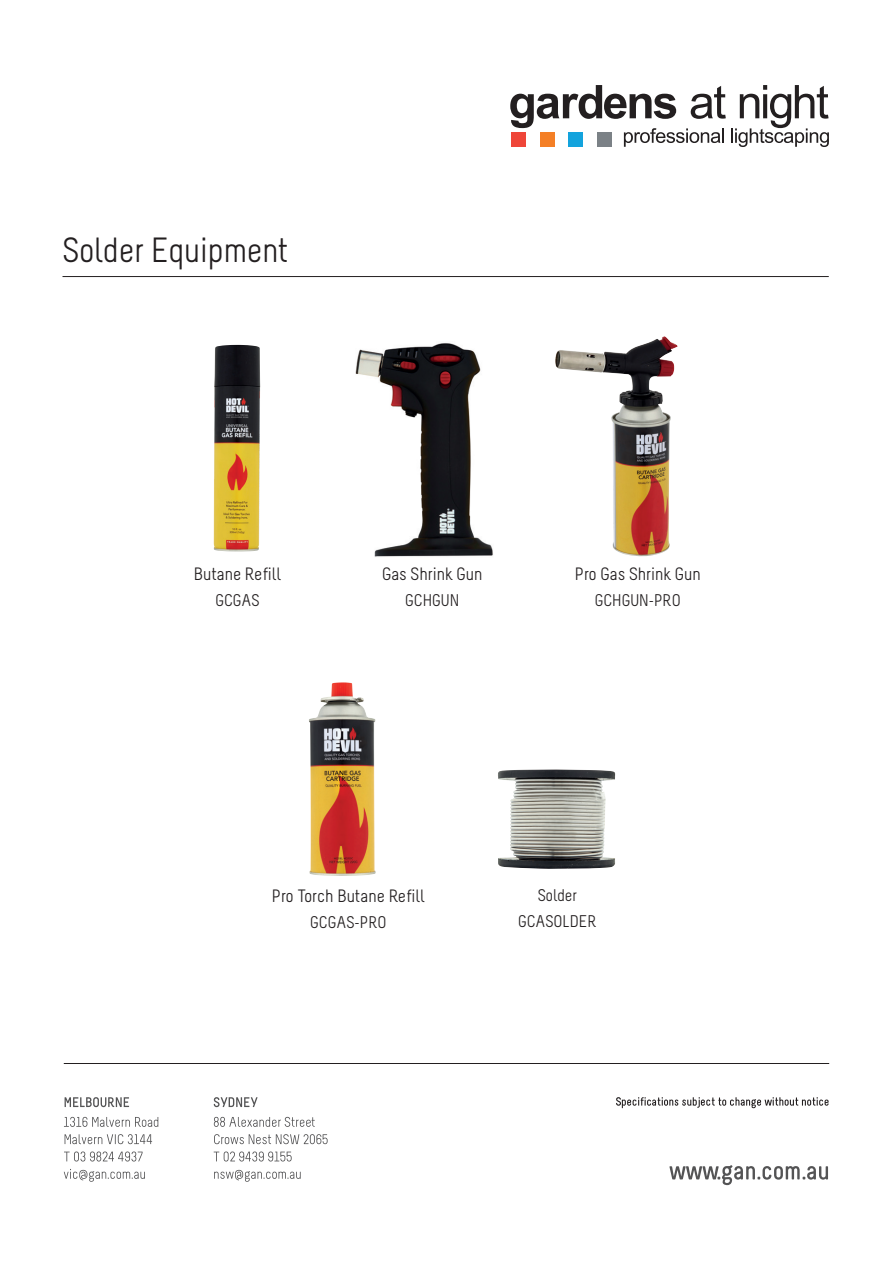
<style>
.page{position:relative;width:893px;height:1263px;background:#fff}
.page>*{position:absolute;margin:0;border:0;box-sizing:border-box;transform-origin:0 0}
.t1{font:34.95px "Melbourne";color:#231f20}
.t2{font:17.85px "Melbourne";color:#231f20}
.t3{font:16.95px/25.8px "Melbourne";color:#231f20;text-align:center}
</style>
<div class="page">
<svg style="left:510px;top:85px;width:319px;height:62px"></svg>
<div style="left:540px;top:132px;width:14px;height:15px;background:#f47f26"></div>
<div style="left:598px;top:132px;width:14px;height:15px;background:#7b8186"></div>
<div style="left:511px;top:132px;width:14px;height:15px;background:#ef4639"></div>
<div style="left:569px;top:132px;width:14px;height:15px;background:#13a3dd"></div>
<svg style="left:669px;top:1165px;width:159px;height:20px"></svg>
<svg style="left:616px;top:1097px;width:213px;height:11px"></svg>
<hr style="left:63px;top:276px;width:766px;height:1px;background:#231f20">
<img style="left:355px;top:343px;width:138px;height:214px">
<img style="left:555px;top:336px;width:119px;height:221px">
<img style="left:214px;top:345px;width:46px;height:206px">
<img style="left:498px;top:770px;width:117px;height:99px">
<img style="left:309px;top:682px;width:67px;height:194px">
<hr style="left:64px;top:1063px;width:765px;height:1px;background:#231f20">
<svg style="left:64px;top:1169px;width:81px;height:13px"></svg>
<svg style="left:64px;top:1151px;width:79px;height:10px"></svg>
<svg style="left:65px;top:1134px;width:87px;height:10px"></svg>
<svg style="left:64px;top:1117px;width:94px;height:10px"></svg>
<svg style="left:65px;top:1097px;width:64px;height:10px"></svg>
<svg style="left:214px;top:1170px;width:87px;height:12px"></svg>
<svg style="left:214px;top:1151px;width:78px;height:10px"></svg>
<svg style="left:214px;top:1134px;width:114px;height:10px"></svg>
<svg style="left:214px;top:1117px;width:101px;height:10px"></svg>
<svg style="left:214px;top:1097px;width:44px;height:10px"></svg>
<p class="t1" style="left:63px;top:232px;width:227px">Solder Equipment</p>
<p class="t2" style="left:77px;top:250px;width:130px">1.3mm<sup>2</sup> – 30m Roll-</p>
<p class="t2" style="left:194px;top:565px;width:89px">Butane Refill</p>
<p class="t3" style="left:215px;top:588px;width:46px">GCGAS</p>
<p class="t2" style="left:382px;top:565px;width:102px">Gas Shrink Gun</p>
<p class="t3" style="left:405px;top:588px;width:56px">GCHGUN</p>
<p class="t2" style="left:575px;top:565px;width:127px">Pro Gas Shrink Gun</p>
<p class="t3" style="left:595px;top:588px;width:88px">GCHGUN-PRO</p>
<p class="t2" style="left:272px;top:886px;width:155px">Pro Torch Butane Refill</p>
<p class="t3" style="left:310px;top:909px;width:78px">GCGAS-PRO</p>
<p class="t3" style="left:518px;top:882px;width:80px">Solder<br>GCASOLDER</p>
</div>
